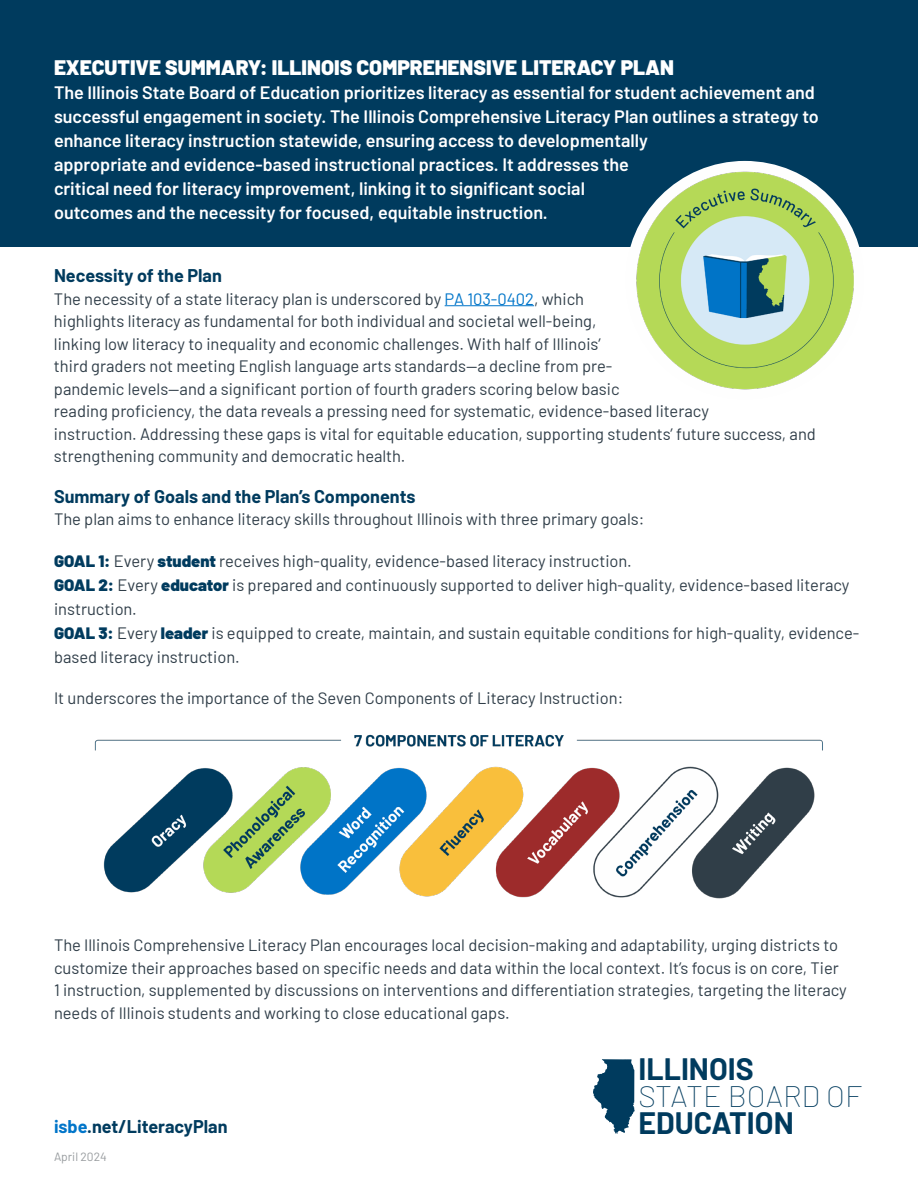
<style>
.page{position:relative;width:918px;height:1188px;background:#fff}
.page>*{position:absolute;margin:0;border:0;box-sizing:border-box;transform-origin:0 0}
.t1{font:700 30.3px "Barlow";color:#003b5e}
.t2{font:100 30.3px "Barlow";color:#003b5e}
.t3{font:900 21px "Barlow";color:#fff}
.t4{font:600 18px/24px "Barlow";color:#fff}
.t5{font:700 18px "Barlow";color:#003b5e}
.t6{font:16.5px/22.5px "Barlow";color:#303e49}
.t7{font:12px "Barlow";color:#989c9f}
.s1{color:#0075c9}
.s2{font-weight:900;color:#003b5e}
</style>
<div class="page">
<div style="left:0;top:0;width:918px;height:246px;background:#003b5e"></div>
<div style="left:626px;top:161px;width:238px;height:238px;border:15px solid #fefefe;border-radius:50%"></div>
<img style="left:633px;top:168px;width:223px;height:224px">
<hr style="left:445px;top:305px;width:89px;height:1px;background:#0075c9">
<img style="left:94px;top:734px;width:729px;height:165px">
<svg style="left:593px;top:1059px;width:42px;height:75px"></svg>
<p class="t3" style="left:54px;top:52px;width:622px">EXECUTIVE SUMMARY: ILLINOIS COMPREHENSIVE LITERACY PLAN</p>
<p class="t4" style="left:54px;top:79px;width:766px">The Illinois State Board of Education prioritizes literacy as essential for student achievement and successful engagement in society. The Illinois Comprehensive Literacy Plan outlines a strategy to enhance literacy instruction statewide, ensuring access to developmentally<br>appropriate and evidence-based instructional practices. It addresses the<br>critical need for literacy improvement, linking it to significant social<br>outcomes and the necessity for focused, equitable instruction.</p>
<p class="t5" style="left:54px;top:262px;width:169px">Necessity of the Plan</p>
<p class="t6" style="left:54px;top:286px;width:763px">The necessity of a state literacy plan is underscored by <span class="s1">PA 103-0402</span>, which<br>highlights literacy as fundamental for both individual and societal well-being,<br>linking low literacy to inequality and economic challenges. With half of Illinois’<br>third graders not meeting English language arts standards—a decline from pre-<br>pandemic levels—and a significant portion of fourth graders scoring below basic<br>reading proficiency, the data reveals a pressing need for systematic, evidence-based literacy<br>instruction. Addressing these gaps is vital for equitable education, supporting students’ future success, and strengthening community and democratic health.</p>
<p class="t5" style="left:54px;top:483px;width:363px">Summary of Goals and the Plan’s Components</p>
<p class="t6" style="left:54px;top:507px;width:592px">The plan aims to enhance literacy skills throughout Illinois with three primary goals:</p>
<p class="t6" style="left:54px;top:548px;width:807px;line-height:24px"><span class="s2">GOAL 1:</span> Every <span class="s2">student</span> receives high-quality, evidence-based literacy instruction.<br><span class="s2">GOAL 2:</span> Every <span class="s2">educator</span> is prepared and continuously supported to deliver high-quality, evidence-based literacy instruction.<br><span class="s2">GOAL 3:</span> Every <span class="s2">leader</span> is equipped to create, maintain, and sustain equitable conditions for high-quality, evidence&shy;based literacy instruction.</p>
<p class="t6" style="left:54px;top:685px;width:571px">It underscores the importance of the Seven Components of Literacy Instruction:</p>
<p class="t6" style="left:54px;top:933px;width:794px">The Illinois Comprehensive Literacy Plan encourages local decision-making and adaptability, urging districts to customize their approaches based on specific needs and data within the local context. It’s focus is on core, Tier 1 instruction, supplemented by discussions on interventions and differentiation strategies, targeting the literacy needs of Illinois students and working to close educational gaps.</p>
<h1 class="t1" style="left:638px;top:1047px;width:117px">ILLINOIS</h1>
<h1 class="t2" style="left:638px;top:1075px;width:225px">STATE BOARD OF</h1>
<p class="t5" style="left:54px;top:1113px;width:175px"><span class="s1">isbe</span>.net/LiteracyPlan</p>
<h1 class="t1" style="left:638px;top:1100px;width:157px">EDUCATION</h1>
<p class="t7" style="left:54px;top:1148px;width:54px">April 2024</p>
</div>
